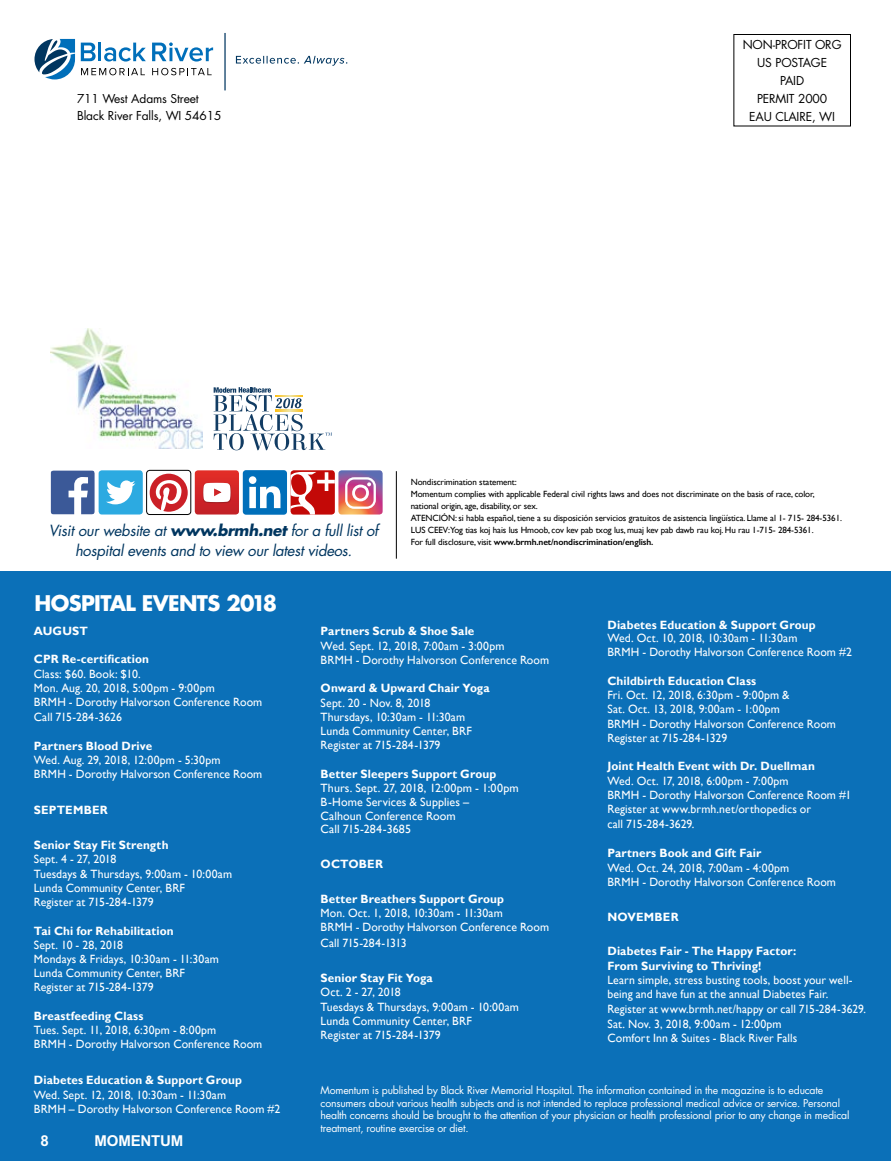
<style>
.page{position:relative;width:891px;height:1161px;background:#fff}
.page>*{position:absolute;margin:0;border:0;box-sizing:border-box;transform-origin:0 0}
.t1{font:700 21px "Futura";letter-spacing:-.03em;color:#fff}
.t2{font:italic 15px/19.5px "Futura";letter-spacing:-.02em;color:#003660;text-align:center}
.t3{font:700 15px "Arial";letter-spacing:-.01em;color:#fff}
.t4{font:12px/14.2px "Gill Sans";letter-spacing:.005em;color:#fff}
.t5{font:700 12px/14.4px "Gill Sans";letter-spacing:.01em;color:#fff}
.t6{font:12px/18px "Futura";letter-spacing:-.01em;color:#000}
.t7{font:12px "Gill Sans";letter-spacing:-.02em;color:#fff}
.t8{font:10.5px/12.8px "Futura";letter-spacing:-.02em;color:#fff}
.t9{font:9px/12px "Gill Sans";letter-spacing:-.01em;color:#000}
.s1{font-weight:700}
.s2{font-weight:600}
</style>
<div class="page">
<div style="left:0;top:572px;width:891px;height:589px;background:#0b70b8"></div>
<div style="left:734px;top:34px;width:117px;height:92px;border:1px solid #000"></div>
<svg style="left:51px;top:470px;width:92px;height:45px"></svg>
<svg style="left:150px;top:474px;width:38px;height:38px"></svg>
<div style="left:146px;top:470px;width:45px;height:45px;border:1px solid #000;border-radius:3px"></div>
<svg style="left:195px;top:470px;width:44px;height:45px"></svg>
<svg style="left:291px;top:470px;width:92px;height:45px"></svg>
<svg style="left:34px;top:39px;width:41px;height:40px"></svg>
<svg style="left:81px;top:68px;width:64px;height:7px"></svg>
<svg style="left:152px;top:68px;width:60px;height:7px"></svg>
<svg style="left:81px;top:43px;width:65px;height:19px"></svg>
<svg style="left:152px;top:42px;width:61px;height:20px"></svg>
<svg style="left:236px;top:56px;width:111px;height:10px"></svg>
<hr style="left:224px;top:33px;width:2px;height:57px;background:#003660">
<div style="left:243px;top:470px;width:44px;height:45px;background:#006fba;border-radius:3px"></div>
<svg style="left:249px;top:476px;width:31px;height:32px"></svg>
<hr style="left:396px;top:471px;width:1px;height:88px;background:#000">
<img style="left:51px;top:328px;width:151px;height:120px">
<svg style="left:214px;top:387px;width:118px;height:63px"></svg>
<p class="t6" style="left:77px;top:91px;width:146px;line-height:16.5px">711 West Adams Street<br>Black River Falls, WI 54615</p>
<p class="t6" style="left:743px;top:35px;width:100px;text-align:center">NON-PROFIT ORG<br>US POSTAGE<br>PAID<br>PERMIT 2000<br>EAU CLAIRE, WI</p>
<p class="t2" style="left:49px;top:521px;width:331px">Visit our website at <span class="s1">www.brmh.net</span> for a full list of hospital events and to view our latest videos.</p>
<h1 class="t1" style="left:34px;top:589px;width:244px">HOSPITAL EVENTS 2018</h1>
<p class="t9" style="left:411px;top:476px;width:433px">Nondiscrimination statement:<br>Momentum complies with applicable Federal civil rights laws and does not discriminate on the basis of race, color, national origin, age, disability, or sex.<br>ATENCIÓN: si habla español, tiene a su disposición servicios gratuitos de asistencia lingüística. Llame al 1- 715- 284-5361.<br>LUS CEEV:Yog tias koj hais lus Hmoob, cov kev pab txog lus, muaj kev pab dawb rau koj. Hu rau 1-715- 284-5361.<br>For full disclosure, visit <span class="s2">www.brmh.net/nondiscrimination/english.</span></p>
<p class="t5" style="left:34px;top:624px;width:56px">AUGUST</p>
<p class="t5" style="left:34px;top:653px;width:117px">CPR Re-certification</p>
<p class="t4" style="left:34px;top:667px;width:230px">Class: $60. Book: $10.<br>Mon. Aug. 20, 2018, 5:00pm - 9:00pm<br>BRMH - Dorothy Halvorson Conference Room<br>Call 715-284-3626</p>
<p class="t5" style="left:34px;top:739px;width:120px">Partners Blood Drive</p>
<p class="t4" style="left:34px;top:753px;width:230px">Wed. Aug. 29, 2018, 12:00pm - 5:30pm<br>BRMH - Dorothy Halvorson Conference Room</p>
<p class="t5" style="left:34px;top:803px;width:75px">SEPTEMBER</p>
<p class="t5" style="left:34px;top:838px;width:136px">Senior Stay Fit Strength</p>
<p class="t4" style="left:34px;top:852px;width:200px">Sept. 4 - 27, 2018<br>Tuesdays &amp; Thursdays, 9:00am - 10:00am<br>Lunda Community Center, BRF<br>Register at 715-284-1379</p>
<p class="t5" style="left:34px;top:924px;width:141px">Tai Chi for Rehabilitation</p>
<p class="t4" style="left:34px;top:938px;width:187px">Sept. 10 - 28, 2018<br>Mondays &amp; Fridays, 10:30am - 11:30am<br>Lunda Community Center, BRF<br>Register at 715-284-1379</p>
<p class="t5" style="left:34px;top:1009px;width:111px">Breastfeeding Class</p>
<p class="t4" style="left:34px;top:1023px;width:230px">Tues. Sept. 11, 2018, 6:30pm - 8:00pm<br>BRMH - Dorothy Halvorson Conference Room</p>
<p class="t5" style="left:34px;top:1074px;width:210px">Diabetes Education &amp; Support Group</p>
<p class="t4" style="left:34px;top:1088px;width:248px">Wed. Sept. 12, 2018, 10:30am - 11:30am<br>BRMH – Dorothy Halvorson Conference Room #2</p>
<p class="t3" style="left:40px;top:1132px;width:10px">8</p>
<p class="t3" style="left:94px;top:1132px;width:90px">MOMENTUM</p>
<p class="t5" style="left:321px;top:624px;width:155px">Partners Scrub &amp; Shoe Sale</p>
<p class="t4" style="left:321px;top:639px;width:230px">Wed. Sept. 12, 2018, 7:00am - 3:00pm<br>BRMH - Dorothy Halvorson Conference Room</p>
<p class="t5" style="left:321px;top:681px;width:171px">Onward &amp; Upward Chair Yoga</p>
<p class="t4" style="left:321px;top:696px;width:153px">Sept. 20 - Nov. 8, 2018<br>Thursdays, 10:30am - 11:30am<br>Lunda Community Center, BRF<br>Register at 715-284-1379</p>
<p class="t5" style="left:321px;top:767px;width:177px">Better Sleepers Support Group</p>
<p class="t4" style="left:321px;top:781px;width:200px;line-height:13.8px">Thurs. Sept. 27, 2018, 12:00pm - 1:00pm<br>B-Home Services &amp; Supplies –<br>Calhoun Conference Room<br>Call 715-284-3685</p>
<p class="t5" style="left:321px;top:857px;width:64px">OCTOBER</p>
<p class="t5" style="left:321px;top:892px;width:185px">Better Breathers Support Group</p>
<p class="t4" style="left:321px;top:906px;width:230px">Mon. Oct. 1, 2018, 10:30am - 11:30am<br>BRMH - Dorothy Halvorson Conference Room</p>
<p class="t7" style="left:321px;top:936px;width:88px">Call 715-284-1313</p>
<p class="t5" style="left:321px;top:971px;width:114px">Senior Stay Fit Yoga</p>
<p class="t4" style="left:321px;top:986px;width:200px">Oct. 2 - 27, 2018<br>Tuesdays &amp; Thursdays, 9:00am - 10:00am<br>Lunda Community Center, BRF<br>Register at 715-284-1379</p>
<p class="t5" style="left:607px;top:618px;width:210px">Diabetes Education &amp; Support Group</p>
<p class="t4" style="left:607px;top:631px;width:246px">Wed. Oct. 10, 2018, 10:30am - 11:30am<br>BRMH - Dorothy Halvorson Conference Room #2</p>
<p class="t5" style="left:607px;top:674px;width:150px">Childbirth Education Class</p>
<p class="t4" style="left:607px;top:688px;width:230px">Fri. Oct. 12, 2018, 6:30pm - 9:00pm &amp;<br>Sat. Oct. 13, 2018, 9:00am - 1:00pm<br>BRMH - Dorothy Halvorson Conference Room Register at 715-284-1329</p>
<p class="t5" style="left:607px;top:759px;width:209px">Joint Health Event with Dr. Duellman</p>
<p class="t4" style="left:607px;top:774px;width:246px">Wed. Oct. 17, 2018, 6:00pm - 7:00pm<br>BRMH - Dorothy Halvorson Conference Room #1<br>Register at www.brmh.net/orthopedics or<br>call 715-284-3629.</p>
<p class="t5" style="left:607px;top:847px;width:155px">Partners Book and Gift Fair</p>
<p class="t4" style="left:607px;top:861px;width:230px">Wed. Oct. 24, 2018, 7:00am - 4:00pm<br>BRMH - Dorothy Halvorson Conference Room</p>
<p class="t5" style="left:607px;top:910px;width:73px">NOVEMBER</p>
<p class="t5" style="left:607px;top:944px;width:190px">Diabetes Fair - The Happy Factor:<br>From Surviving to Thriving!</p>
<p class="t4" style="left:607px;top:973px;width:260px">Learn simple, stress busting tools, boost your well&shy;being and have fun at the annual Diabetes Fair.<br>Register at www.brmh.net/happy or call 715-284-3629.<br>Sat. Nov. 3, 2018, 9:00am - 12:00pm<br>Comfort Inn &amp; Suites - Black River Falls</p>
<p class="t8" style="left:321px;top:1084px;width:530px">Momentum is published by Black River Memorial Hospital. The information contained in the magazine is to educate consumers about various health subjects and is not intended to replace professional medical advice or service. Personal health concerns should be brought to the attention of your physician or health professional prior to any change in medical treatment, routine exercise or diet.</p>
</div>
